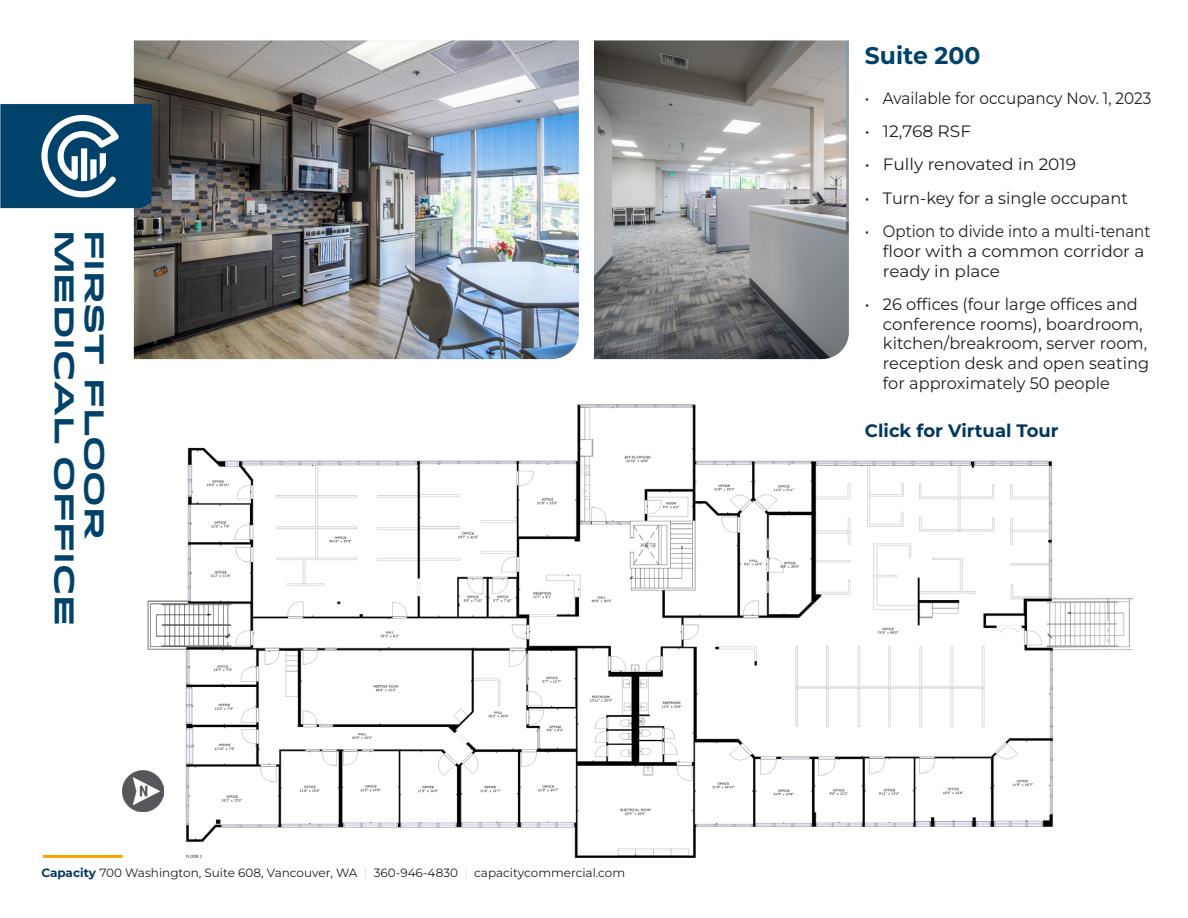
<style>
.page{position:relative;width:1188px;height:918px;background:#fff}
.page>*{position:absolute;margin:0;border:0;box-sizing:border-box;transform-origin:0 0}
.t1{font:700 27px "Idlewild";color:#01426a}
.t2{font:700 24px "Montserrat";color:#01426a}
.t3{font:700 18px "Montserrat";color:#003863}
.t4{font:16.5px/19.8px "Montserrat";color:#231f20}
.t5{font:16.5px/19.8px "Montserrat";color:#231f20;scale:.91 1}
.t6{font:16.5px "Montserrat";color:#231f20;scale:.92 1}
.t7{font:12px "Montserrat";color:#231f20}
.s1{font-weight:700;color:#003863}
.s2{color:#d9e1e2}
</style>
<div class="page">
<hr style="left:43px;top:855px;width:80px;height:3px;background:#f2a900">
<img style="left:134px;top:40px;width:445px;height:319px">
<svg style="left:0;top:104px;width:152px;height:104px;background:#285f80"></svg>
<img style="left:594px;top:40px;width:255px;height:319px">
<img style="left:144px;top:404px;width:989px;height:454px">
<img style="left:123px;top:770px;width:41px;height:41px">
<p class="t1" style="left:85px;top:230px;width:398px;rotate:90deg">medical office</p>
<p class="t1" style="left:115px;top:230px;width:311px;rotate:90deg">first floor</p>
<p class="t7" style="left:41px;top:865px;width:585px"><span class="s1">Capacity</span> 700 Washington, Suite 608, Vancouver, WA <span class="s2">|</span> 360-946-4830 <span class="s2">|</span> capacitycommercial.com</p>
<p class="t2" style="left:865px;top:39px;width:117px">Suite 200</p>
<p class="t6" style="left:865px;top:87px;width:313px">• Available for occupancy Nov. 1, 2023</p>
<p class="t4" style="left:865px;top:121px;width:108px">• 12,768 RSF</p>
<p class="t4" style="left:865px;top:154px;width:213px">• Fully renovated in 2019</p>
<p class="t4" style="left:865px;top:187px;width:264px">• Turn-key for a single occupant</p>
<p class="t5" style="left:883px;top:221px;width:295px;text-indent:-18px">• Option to divide into a multi-tenant floor with a common corridor a ready in place</p>
<p class="t4" style="left:883px;top:294px;width:268px;text-indent:-18px">• 26 offices (four large offices and conference rooms), boardroom, kitchen/breakroom, server room, reception desk and open seating for approximately 50 people</p>
<p class="t3" style="left:865px;top:419px;width:195px">Click for Virtual Tour</p>
</div>
